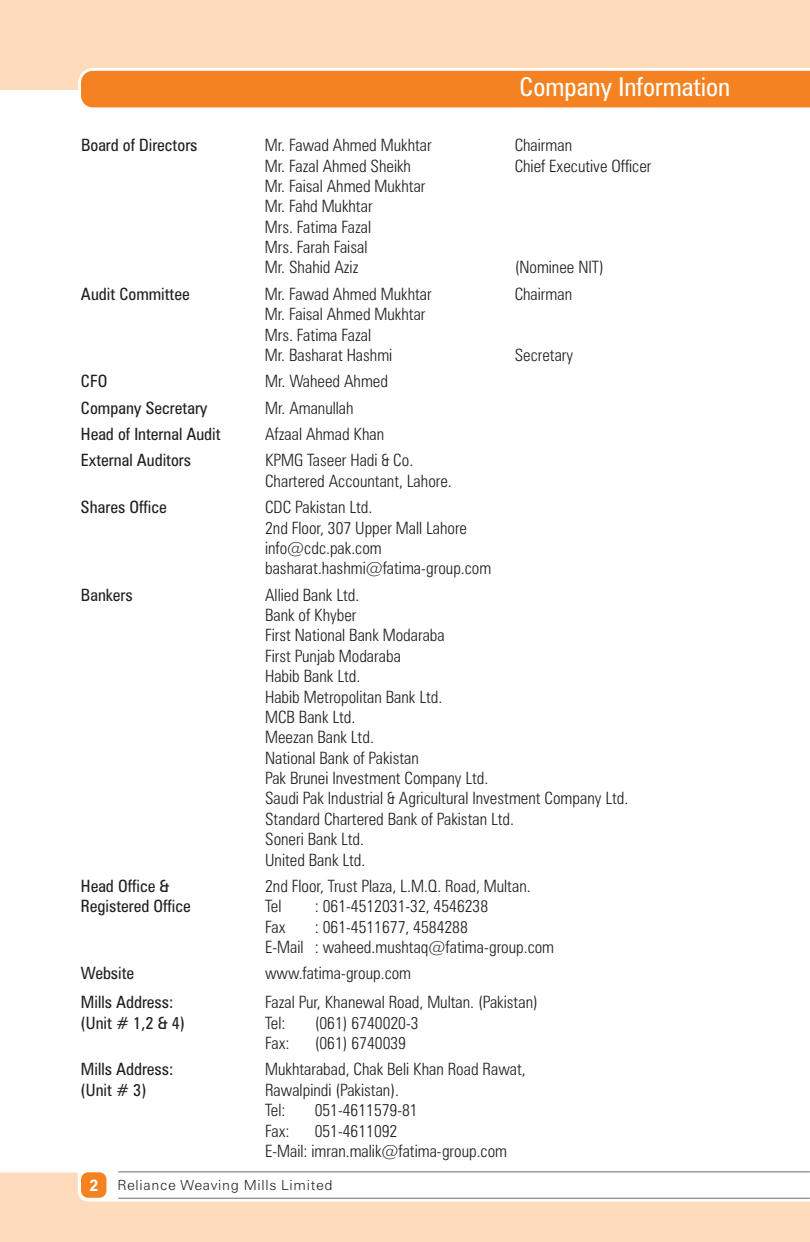
<style>
.page{position:relative;width:810px;height:1242px;background:#fff}
.page>*{position:absolute;margin:0;border:0;box-sizing:border-box;transform-origin:0 0}
.t1{font:condensed 26px "Zurich BT";color:#fff}
.t2{font:300 condensed 17px/20.4px "Zurich BT";color:#231f20}
.t3{font:condensed 17px "Zurich BT";color:#231f20}
.t4{font:300 14px "Zurich BT";letter-spacing:.05em;color:#231f20}
.s1{font-family:"Arial";font-weight:700;font-size:16px;color:#fff}
</style>
<div class="page">
<div style="left:81px;top:90px;width:729px;height:17px;background:#f58220"></div>
<div style="left:79px;top:1170px;width:29px;height:30px;border:4px solid #fff;border-radius:7px"></div>
<svg style="left:81px;top:1172px;width:25px;height:26px"></svg>
<hr style="left:118px;top:1171px;width:692px;height:2px;background:#939598">
<svg style="left:0;top:0;width:810px;height:90px;background:#fbcba0"></svg>
<svg style="left:0;top:1173px;width:810px;height:69px;fill:#fddbbc"></svg>
<h1 class="t1" style="left:520px;top:76px;width:212px">Company Information</h1>
<p class="t3" style="left:81px;top:138px;width:118px">Board of Directors</p>
<p class="t2" style="left:265px;top:137px;width:168px">Mr. Fawad Ahmed Mukhtar</p>
<p class="t2" style="left:515px;top:137px;width:59px">Chairman</p>
<p class="t2" style="left:265px;top:157px;width:148px">Mr. Fazal Ahmed Sheikh</p>
<p class="t2" style="left:515px;top:157px;width:138px">Chief Executive Officer</p>
<p class="t2" style="left:265px;top:177px;width:162px">Mr. Faisal Ahmed Mukhtar<br>Mr. Fahd Mukhtar<br>Mrs. Fatima Fazal<br>Mrs. Farah Faisal<br>Mr. Shahid Aziz</p>
<p class="t2" style="left:515px;top:259px;width:91px">(Nominee NIT)</p>
<p class="t3" style="left:81px;top:287px;width:110px">Audit Committee</p>
<p class="t2" style="left:265px;top:285px;width:168px">Mr. Fawad Ahmed Mukhtar</p>
<p class="t2" style="left:515px;top:285px;width:59px">Chairman</p>
<p class="t2" style="left:265px;top:306px;width:162px">Mr. Faisal Ahmed Mukhtar<br>Mrs. Fatima Fazal<br>Mr. Basharat Hashmi</p>
<p class="t2" style="left:515px;top:346px;width:60px">Secretary</p>
<p class="t3" style="left:81px;top:374px;width:28px">CFO</p>
<p class="t2" style="left:265px;top:373px;width:124px">Mr. Waheed Ahmed</p>
<p class="t3" style="left:81px;top:401px;width:128px">Company Secretary</p>
<p class="t2" style="left:265px;top:399px;width:90px">Mr. Amanullah</p>
<p class="t3" style="left:81px;top:427px;width:141px">Head of Internal Audit</p>
<p class="t2" style="left:265px;top:425px;width:121px">Afzaal Ahmad Khan</p>
<p class="t3" style="left:81px;top:454px;width:112px">External Auditors</p>
<p class="t2" style="left:265px;top:452px;width:188px">KPMG Taseer Hadi &amp; Co.<br>Chartered Accountant, Lahore.</p>
<p class="t3" style="left:81px;top:500px;width:87px">Shares Office</p>
<p class="t2" style="left:265px;top:499px;width:228px">CDC Pakistan Ltd.<br>2nd Floor, 307 Upper Mall Lahore info@cdc.pak.com basharat.hashmi@fatima-group.com</p>
<p class="t3" style="left:81px;top:588px;width:53px">Bankers</p>
<p class="t2" style="left:265px;top:586px;width:365px">Allied Bank Ltd.<br>Bank of Khyber<br>First National Bank Modaraba<br>First Punjab Modaraba<br>Habib Bank Ltd.<br>Habib Metropolitan Bank Ltd.<br>MCB Bank Ltd.<br>Meezan Bank Ltd.<br>National Bank of Pakistan<br>Pak Brunei Investment Company Ltd.<br>Saudi Pak Industrial &amp; Agricultural Investment Company Ltd.<br>Standard Chartered Bank of Pakistan Ltd.<br>Soneri Bank Ltd.<br>United Bank Ltd.</p>
<p class="t3" style="left:81px;top:879px;width:90px">Head Office &amp;</p>
<p class="t2" style="left:265px;top:877px;width:267px">2nd Floor, Trust Plaza, L.M.Q. Road, Multan.</p>
<p class="t3" style="left:81px;top:899px;width:111px">Registered Office</p>
<p class="t2" style="left:265px;top:898px;width:18px">Tel</p>
<p class="t2" style="left:315px;top:898px;width:175px">: 061-4512031-32, 4546238</p>
<p class="t2" style="left:265px;top:918px;width:22px">Fax</p>
<p class="t2" style="left:265px;top:918px;width:291px;text-indent:50px">: 061-4511677, 4584288<br>E-Mail : waheed.mushtaq@fatima-group.com</p>
<p class="t3" style="left:81px;top:967px;width:55px">Website</p>
<p class="t2" style="left:265px;top:965px;width:148px">www.fatima-group.com</p>
<p class="t3" style="left:81px;top:995px;width:94px">Mills Address:</p>
<p class="t2" style="left:265px;top:994px;width:274px">Fazal Pur, Khanewal Road, Multan. (Pakistan)</p>
<p class="t3" style="left:81px;top:1016px;width:105px">(Unit # 1,2 &amp; 4)</p>
<p class="t2" style="left:265px;top:1014px;width:22px">Tel:</p>
<p class="t2" style="left:315px;top:1014px;width:105px">(061) 6740020-3</p>
<p class="t2" style="left:265px;top:1034px;width:26px">Fax:</p>
<p class="t2" style="left:315px;top:1034px;width:93px">(061) 6740039</p>
<p class="t3" style="left:81px;top:1062px;width:94px">Mills Address:</p>
<p class="t2" style="left:265px;top:1061px;width:262px">Mukhtarabad, Chak Beli Khan Road Rawat,</p>
<p class="t3" style="left:81px;top:1083px;width:67px">(Unit # 3)</p>
<p class="t2" style="left:265px;top:1081px;width:135px">Rawalpindi (Pakistan).<br>Tel:</p>
<p class="t2" style="left:315px;top:1102px;width:105px">051-4611579-81</p>
<p class="t2" style="left:265px;top:1122px;width:26px">Fax:</p>
<p class="t2" style="left:265px;top:1122px;width:244px;text-indent:50px">051-4611092<br>E-Mail: imran.malik@fatima-group.com</p>
<p class="t4" style="left:89px;top:1179px;width:245px"><span class="s1">2</span> Reliance Weaving Mills Limited</p>
</div>
